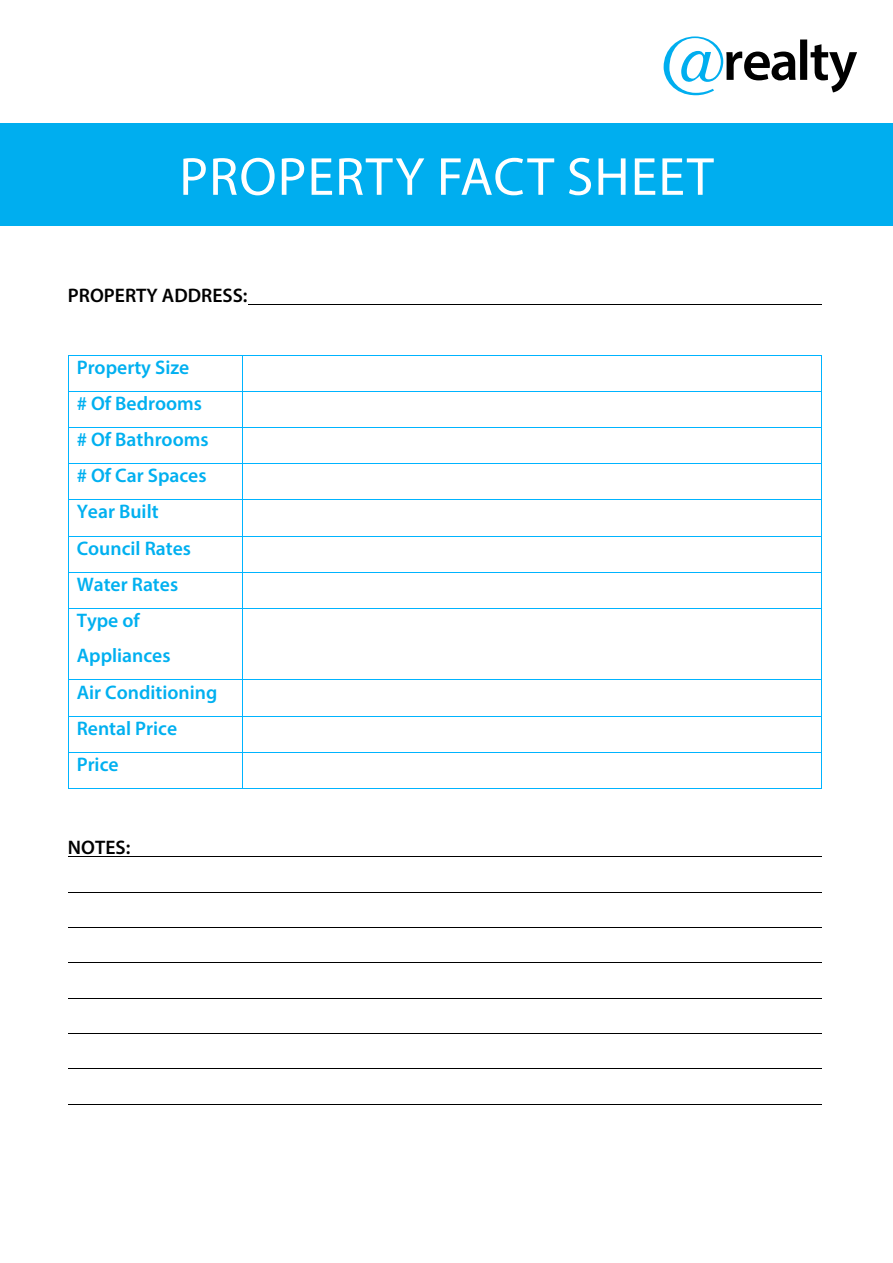
<style>
.page{position:relative;width:893px;height:1263px;background:#fff}
.page>*{position:absolute;margin:0;border:0;box-sizing:border-box;transform-origin:0 0}
.t1{font:54px "Myriad Pro";letter-spacing:.02em;color:#fff}
.t2{font:600 19.65px/36.2px "Myriad Pro";color:#00b0f0}
.t3{font:600 19.65px "Myriad Pro";color:#000}
</style>
<div class="page">
<hr style="left:248px;top:304px;width:573px;height:1px;background:#000">
<hr style="left:68px;top:355px;width:174px;height:1px;background:#00b4ff">
<hr style="left:242px;top:355px;width:579px;height:1px;background:#00b4ff">
<hr style="left:68px;top:356px;width:1px;height:35px;background:#00b4ff">
<hr style="left:242px;top:356px;width:1px;height:35px;background:#00b4ff">
<hr style="left:821px;top:356px;width:1px;height:35px;background:#00b4ff">
<hr style="left:68px;top:391px;width:174px;height:1px;background:#00b4ff">
<hr style="left:242px;top:391px;width:579px;height:1px;background:#00b4ff">
<hr style="left:68px;top:392px;width:1px;height:35px;background:#00b4ff">
<hr style="left:242px;top:392px;width:1px;height:35px;background:#00b4ff">
<hr style="left:821px;top:392px;width:1px;height:35px;background:#00b4ff">
<hr style="left:68px;top:427px;width:174px;height:1px;background:#00b4ff">
<hr style="left:242px;top:427px;width:579px;height:1px;background:#00b4ff">
<hr style="left:68px;top:428px;width:1px;height:35px;background:#00b4ff">
<hr style="left:242px;top:428px;width:1px;height:35px;background:#00b4ff">
<hr style="left:821px;top:428px;width:1px;height:35px;background:#00b4ff">
<hr style="left:68px;top:463px;width:174px;height:1px;background:#00b4ff">
<hr style="left:242px;top:463px;width:579px;height:1px;background:#00b4ff">
<hr style="left:68px;top:464px;width:1px;height:35px;background:#00b4ff">
<hr style="left:242px;top:464px;width:1px;height:35px;background:#00b4ff">
<hr style="left:821px;top:464px;width:1px;height:35px;background:#00b4ff">
<hr style="left:68px;top:499px;width:174px;height:1px;background:#00b4ff">
<hr style="left:242px;top:499px;width:579px;height:1px;background:#00b4ff">
<hr style="left:68px;top:500px;width:1px;height:36px;background:#00b4ff">
<hr style="left:242px;top:500px;width:1px;height:36px;background:#00b4ff">
<hr style="left:821px;top:500px;width:1px;height:36px;background:#00b4ff">
<hr style="left:68px;top:536px;width:174px;height:1px;background:#00b4ff">
<hr style="left:242px;top:536px;width:579px;height:1px;background:#00b4ff">
<hr style="left:68px;top:536px;width:1px;height:36px;background:#00b4ff">
<hr style="left:242px;top:536px;width:1px;height:36px;background:#00b4ff">
<hr style="left:821px;top:536px;width:1px;height:36px;background:#00b4ff">
<hr style="left:68px;top:572px;width:174px;height:1px;background:#00b4ff">
<hr style="left:242px;top:572px;width:579px;height:1px;background:#00b4ff">
<hr style="left:68px;top:573px;width:1px;height:35px;background:#00b4ff">
<hr style="left:242px;top:573px;width:1px;height:35px;background:#00b4ff">
<hr style="left:821px;top:573px;width:1px;height:35px;background:#00b4ff">
<hr style="left:68px;top:608px;width:174px;height:1px;background:#00b4ff">
<hr style="left:242px;top:608px;width:579px;height:1px;background:#00b4ff">
<hr style="left:68px;top:609px;width:1px;height:70px;background:#00b4ff">
<hr style="left:242px;top:609px;width:1px;height:70px;background:#00b4ff">
<hr style="left:821px;top:609px;width:1px;height:70px;background:#00b4ff">
<hr style="left:68px;top:679px;width:174px;height:1px;background:#00b4ff">
<hr style="left:242px;top:679px;width:579px;height:1px;background:#00b4ff">
<hr style="left:68px;top:680px;width:1px;height:36px;background:#00b4ff">
<hr style="left:242px;top:680px;width:1px;height:36px;background:#00b4ff">
<hr style="left:821px;top:680px;width:1px;height:36px;background:#00b4ff">
<hr style="left:68px;top:716px;width:174px;height:1px;background:#00b4ff">
<hr style="left:242px;top:716px;width:579px;height:1px;background:#00b4ff">
<hr style="left:68px;top:717px;width:1px;height:35px;background:#00b4ff">
<hr style="left:242px;top:717px;width:1px;height:35px;background:#00b4ff">
<hr style="left:821px;top:717px;width:1px;height:35px;background:#00b4ff">
<hr style="left:68px;top:752px;width:174px;height:1px;background:#00b4ff">
<hr style="left:242px;top:752px;width:579px;height:1px;background:#00b4ff">
<hr style="left:68px;top:753px;width:1px;height:35px;background:#00b4ff">
<hr style="left:68px;top:788px;width:174px;height:1px;background:#00b4ff">
<hr style="left:242px;top:753px;width:1px;height:35px;background:#00b4ff">
<hr style="left:242px;top:788px;width:579px;height:1px;background:#00b4ff">
<hr style="left:821px;top:753px;width:1px;height:35px;background:#00b4ff">
<hr style="left:68px;top:856px;width:753px;height:1px;background:#000">
<hr style="left:68px;top:892px;width:753px;height:1px;background:#000">
<hr style="left:68px;top:927px;width:753px;height:1px;background:#000">
<hr style="left:68px;top:962px;width:753px;height:1px;background:#000">
<hr style="left:68px;top:998px;width:753px;height:1px;background:#000">
<hr style="left:68px;top:1033px;width:753px;height:1px;background:#000">
<hr style="left:68px;top:1068px;width:753px;height:1px;background:#000">
<hr style="left:68px;top:1104px;width:753px;height:1px;background:#000">
<div style="left:0;top:123px;width:893px;height:102px;background:#00aeef"></div>
<svg style="left:664px;top:36px;width:193px;height:59px"></svg>
<h1 class="t1" style="left:179px;top:143px;width:536px">PROPERTY FACT SHEET</h1>
<p class="t3" style="left:68px;top:283px;width:181px">PROPERTY ADDRESS:</p>
<p class="t2" style="left:77px;top:349px;width:142px">Property Size<br># Of Bedrooms # Of Bathrooms # Of Car Spaces<br>Year Built<br>Council Rates<br>Water Rates<br>Type of<br>Appliances<br>Air Conditioning<br>Rental Price<br>Price</p>
<p class="t3" style="left:68px;top:835px;width:64px">NOTES:</p>
</div>
